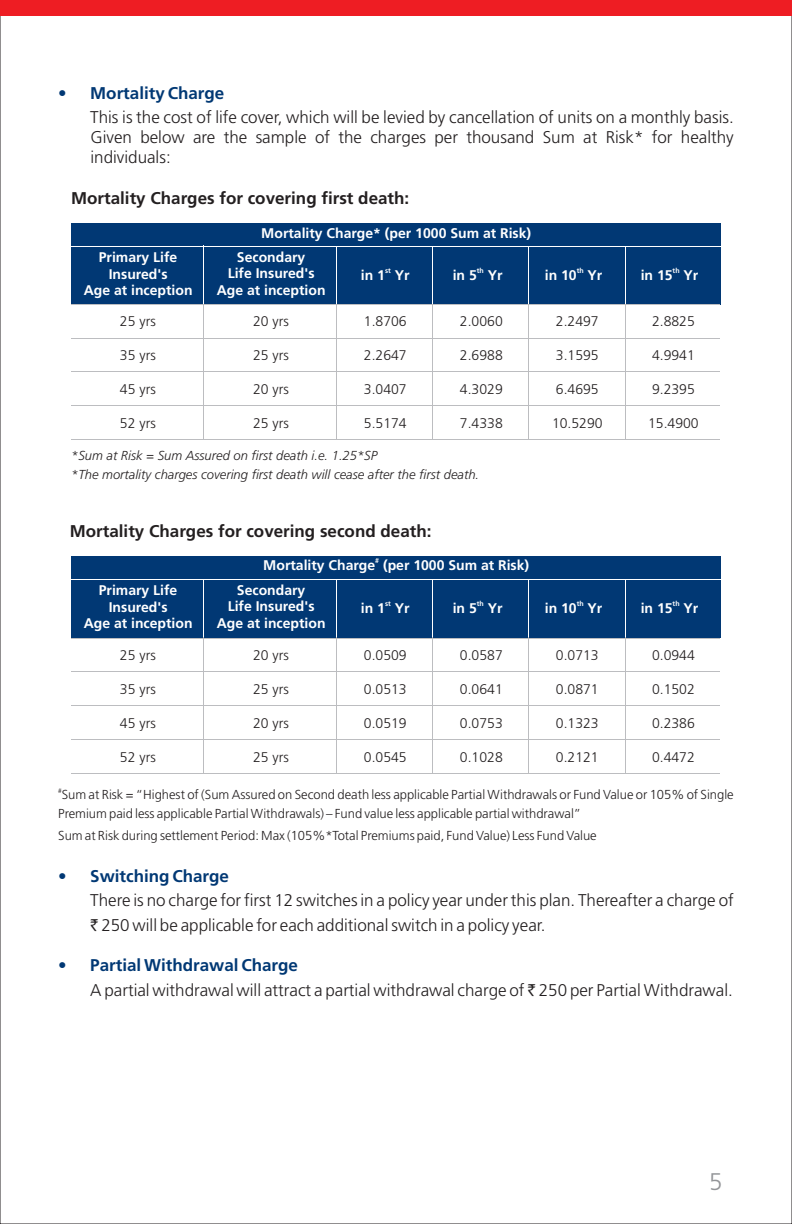
<style>
.page{position:relative;width:792px;height:1224px;background:#fff}
.page>*{position:absolute;margin:0;border:0;box-sizing:border-box;transform-origin:0 0}
.t1{font:300 24px "Frutiger";color:#939598}
.t2{font:300 17px/19.8px "Frutiger";color:#231f20;text-align:justify}
.t3{font:700 17px "Frutiger";color:#231f20}
.t4{font:700 17px "Frutiger";color:#013874}
.t5{font:300 14px "Frutiger";color:#231f20}
.t6{font:700 14px/16.6px "Frutiger";color:#fff;text-align:center}
.t7{font:300 13px/18.8px "Frutiger";color:#231f20}
.t8{font:italic 300 13px/19px "Frutiger";color:#231f20}
.t9{font:700 7px "Frutiger";color:#fff}
.t10{font:300 6.4px "Frutiger";color:#231f20}
.s1{font-family:"Rupee";font-weight:400}
</style>
<div class="page">
<div style="left:0;top:0;width:792px;height:15px;background:#ee1d23"></div>
<div style="left:71px;top:223px;width:650px;height:82px;background:#013874"></div>
<hr style="left:203px;top:246px;width:1px;height:66px;background:#fff">
<hr style="left:336px;top:246px;width:1px;height:59px;background:#fff">
<hr style="left:432px;top:246px;width:1px;height:59px;background:#fff">
<hr style="left:528px;top:246px;width:1px;height:59px;background:#fff">
<hr style="left:625px;top:246px;width:1px;height:59px;background:#fff">
<hr style="left:71px;top:371px;width:648px;height:1px;background:#bcbdc0">
<hr style="left:71px;top:338px;width:648px;height:1px;background:#bcbdc0">
<hr style="left:71px;top:405px;width:648px;height:1px;background:#bcbdc0">
<hr style="left:71px;top:439px;width:648px;height:1px;background:#bcbdc0">
<hr style="left:203px;top:305px;width:1px;height:134px;background:#bcbdc0">
<hr style="left:336px;top:305px;width:1px;height:134px;background:#bcbdc0">
<hr style="left:432px;top:305px;width:1px;height:134px;background:#bcbdc0">
<hr style="left:528px;top:305px;width:1px;height:134px;background:#bcbdc0">
<hr style="left:625px;top:305px;width:1px;height:134px;background:#bcbdc0">
<hr style="left:71px;top:246px;width:650px;height:1px;background:#fff">
<hr style="left:71px;top:304px;width:648px;height:1px;background:#bcbdc0">
<div style="left:71px;top:556px;width:650px;height:82px;background:#013874"></div>
<hr style="left:203px;top:579px;width:1px;height:66px;background:#fff">
<hr style="left:336px;top:579px;width:1px;height:59px;background:#fff">
<hr style="left:432px;top:579px;width:1px;height:59px;background:#fff">
<hr style="left:528px;top:579px;width:1px;height:59px;background:#fff">
<hr style="left:625px;top:579px;width:1px;height:59px;background:#fff">
<hr style="left:71px;top:705px;width:648px;height:1px;background:#bcbdc0">
<hr style="left:71px;top:672px;width:648px;height:1px;background:#bcbdc0">
<hr style="left:71px;top:739px;width:648px;height:1px;background:#bcbdc0">
<hr style="left:203px;top:638px;width:1px;height:135px;background:#bcbdc0">
<hr style="left:336px;top:638px;width:1px;height:135px;background:#bcbdc0">
<hr style="left:432px;top:638px;width:1px;height:135px;background:#bcbdc0">
<hr style="left:528px;top:638px;width:1px;height:135px;background:#bcbdc0">
<hr style="left:625px;top:638px;width:1px;height:135px;background:#bcbdc0">
<hr style="left:71px;top:579px;width:650px;height:1px;background:#fff">
<hr style="left:71px;top:638px;width:648px;height:1px;background:#bcbdc0">
<hr style="left:71px;top:773px;width:648px;height:1px;background:#bcbdc0">
<p class="t4" style="left:58px;top:86px;width:168px">• Mortality Charge</p>
<p class="t2" style="left:90px;top:109px;width:645px">This is the cost of life cover, which will be levied by cancellation of units on a monthly basis.<br>Given below are the sample of the charges per thousand Sum at Risk* for healthy individuals:</p>
<p class="t3" style="left:71px;top:191px;width:340px">Mortality Charges for covering first death:</p>
<p class="t6" style="left:84px;top:250px;width:110px">Primary Life<br>Insured's<br>Age at inception</p>
<p class="t5" style="left:120px;top:315px;width:37px">25 yrs</p>
<p class="t5" style="left:120px;top:349px;width:37px">35 yrs</p>
<p class="t5" style="left:120px;top:383px;width:37px">45 yrs</p>
<p class="t5" style="left:120px;top:417px;width:37px">52 yrs</p>
<p class="t6" style="left:261px;top:226px;width:271px">Mortality Charge* (per 1000 Sum at Risk)</p>
<p class="t6" style="left:217px;top:250px;width:110px">Secondary<br>Life Insured's<br>Age at inception</p>
<p class="t5" style="left:253px;top:315px;width:37px">20 yrs</p>
<p class="t5" style="left:253px;top:349px;width:37px">25 yrs</p>
<p class="t5" style="left:253px;top:383px;width:37px">20 yrs</p>
<p class="t5" style="left:253px;top:417px;width:37px">25 yrs</p>
<p class="t9" style="left:385px;top:268px;width:7px">st</p>
<p class="t6" style="left:361px;top:268px;width:50px">in 1 Yr</p>
<p class="t5" style="left:364px;top:315px;width:44px">1.8706</p>
<p class="t5" style="left:364px;top:349px;width:44px">2.2647</p>
<p class="t5" style="left:364px;top:383px;width:44px">3.0407</p>
<p class="t5" style="left:364px;top:417px;width:44px">5.5174</p>
<p class="t9" style="left:477px;top:268px;width:8px">th</p>
<p class="t6" style="left:453px;top:268px;width:51px">in 5 Yr</p>
<p class="t5" style="left:460px;top:315px;width:44px">2.0060</p>
<p class="t5" style="left:460px;top:349px;width:44px">2.6988</p>
<p class="t5" style="left:460px;top:383px;width:44px">4.3029</p>
<p class="t5" style="left:460px;top:417px;width:44px">7.4338</p>
<p class="t8" style="left:71px;top:447px;width:410px">*Sum at Risk = Sum Assured on first death i.e. 1.25*SP<br>*The mortality charges covering first death will cease after the first death.</p>
<p class="t9" style="left:577px;top:268px;width:8px">th</p>
<p class="t6" style="left:545px;top:268px;width:59px">in 10 Yr</p>
<p class="t9" style="left:673px;top:268px;width:8px">th</p>
<p class="t6" style="left:641px;top:268px;width:59px">in 15 Yr</p>
<p class="t5" style="left:556px;top:315px;width:44px">2.2497</p>
<p class="t5" style="left:556px;top:349px;width:44px">3.1595</p>
<p class="t5" style="left:556px;top:383px;width:44px">6.4695</p>
<p class="t5" style="left:552px;top:417px;width:52px">10.5290</p>
<p class="t5" style="left:652px;top:315px;width:44px">2.8825</p>
<p class="t5" style="left:652px;top:349px;width:44px">4.9941</p>
<p class="t5" style="left:652px;top:383px;width:44px">9.2395</p>
<p class="t5" style="left:648px;top:417px;width:52px">15.4900</p>
<p class="t3" style="left:70px;top:524px;width:363px">Mortality Charges for covering second death:</p>
<p class="t6" style="left:84px;top:583px;width:110px">Primary Life<br>Insured's<br>Age at inception</p>
<p class="t5" style="left:120px;top:649px;width:37px">25 yrs</p>
<p class="t5" style="left:120px;top:683px;width:37px">35 yrs</p>
<p class="t5" style="left:120px;top:717px;width:37px">45 yrs</p>
<p class="t5" style="left:120px;top:751px;width:37px">52 yrs</p>
<p class="t9" style="left:375px;top:558px;width:5px">#</p>
<p class="t6" style="left:263px;top:558px;width:268px">Mortality Charge (per 1000 Sum at Risk)</p>
<p class="t6" style="left:217px;top:583px;width:110px">Secondary<br>Life Insured's<br>Age at inception</p>
<p class="t5" style="left:253px;top:649px;width:37px">20 yrs</p>
<p class="t5" style="left:253px;top:683px;width:37px">25 yrs</p>
<p class="t5" style="left:253px;top:717px;width:37px">20 yrs</p>
<p class="t5" style="left:253px;top:751px;width:37px">25 yrs</p>
<p class="t9" style="left:385px;top:601px;width:7px">st</p>
<p class="t6" style="left:361px;top:601px;width:50px">in 1 Yr</p>
<p class="t5" style="left:364px;top:649px;width:44px">0.0509</p>
<p class="t5" style="left:364px;top:683px;width:44px">0.0513</p>
<p class="t5" style="left:364px;top:717px;width:44px">0.0519</p>
<p class="t5" style="left:364px;top:751px;width:44px">0.0545</p>
<p class="t9" style="left:477px;top:601px;width:8px">th</p>
<p class="t6" style="left:453px;top:601px;width:51px">in 5 Yr</p>
<p class="t5" style="left:460px;top:649px;width:44px">0.0587</p>
<p class="t5" style="left:460px;top:683px;width:44px">0.0641</p>
<p class="t5" style="left:460px;top:717px;width:44px">0.0753</p>
<p class="t5" style="left:460px;top:751px;width:44px">0.1028</p>
<p class="t9" style="left:577px;top:601px;width:8px">th</p>
<p class="t6" style="left:545px;top:601px;width:59px">in 10 Yr</p>
<p class="t9" style="left:673px;top:601px;width:8px">th</p>
<p class="t6" style="left:641px;top:601px;width:59px">in 15 Yr</p>
<p class="t5" style="left:556px;top:649px;width:44px">0.0713</p>
<p class="t5" style="left:556px;top:683px;width:44px">0.0871</p>
<p class="t5" style="left:556px;top:717px;width:44px">0.1323</p>
<p class="t5" style="left:556px;top:751px;width:44px">0.2121</p>
<p class="t5" style="left:652px;top:649px;width:44px">0.0944</p>
<p class="t5" style="left:652px;top:683px;width:44px">0.1502</p>
<p class="t5" style="left:652px;top:717px;width:44px">0.2386</p>
<p class="t5" style="left:652px;top:751px;width:44px">0.4472</p>
<p class="t10" style="left:58px;top:788px;width:5px">#</p>
<p class="t7" style="left:58px;top:787px;width:677px">Sum at Risk = “Highest of (Sum Assured on Second death less applicable Partial Withdrawals or Fund Value or 105% of Single<br>Premium paid less applicable Partial Withdrawals) – Fund value less applicable partial withdrawal”</p>
<p class="t7" style="left:58px;top:827px;width:540px">Sum at Risk during settlement Period: Max (105%*Total Premiums paid, Fund Value) Less Fund Value</p>
<p class="t4" style="left:58px;top:869px;width:172px">• Switching Charge</p>
<p class="t2" style="left:90px;top:890px;width:645px;line-height:24.6px">There is no charge for first 12 switches in a policy year under this plan. Thereafter a charge of <span class="s1">`</span> 250 will be applicable for each additional switch in a policy year.</p>
<p class="t4" style="left:58px;top:958px;width:241px">• Partial Withdrawal Charge</p>
<p class="t2" style="left:90px;top:981px;width:644px">A partial withdrawal will attract a partial withdrawal charge of <span class="s1">`</span> 250 per Partial Withdrawal.</p>
<h1 class="t1" style="left:709px;top:1172px;width:15px">5</h1>
</div>
